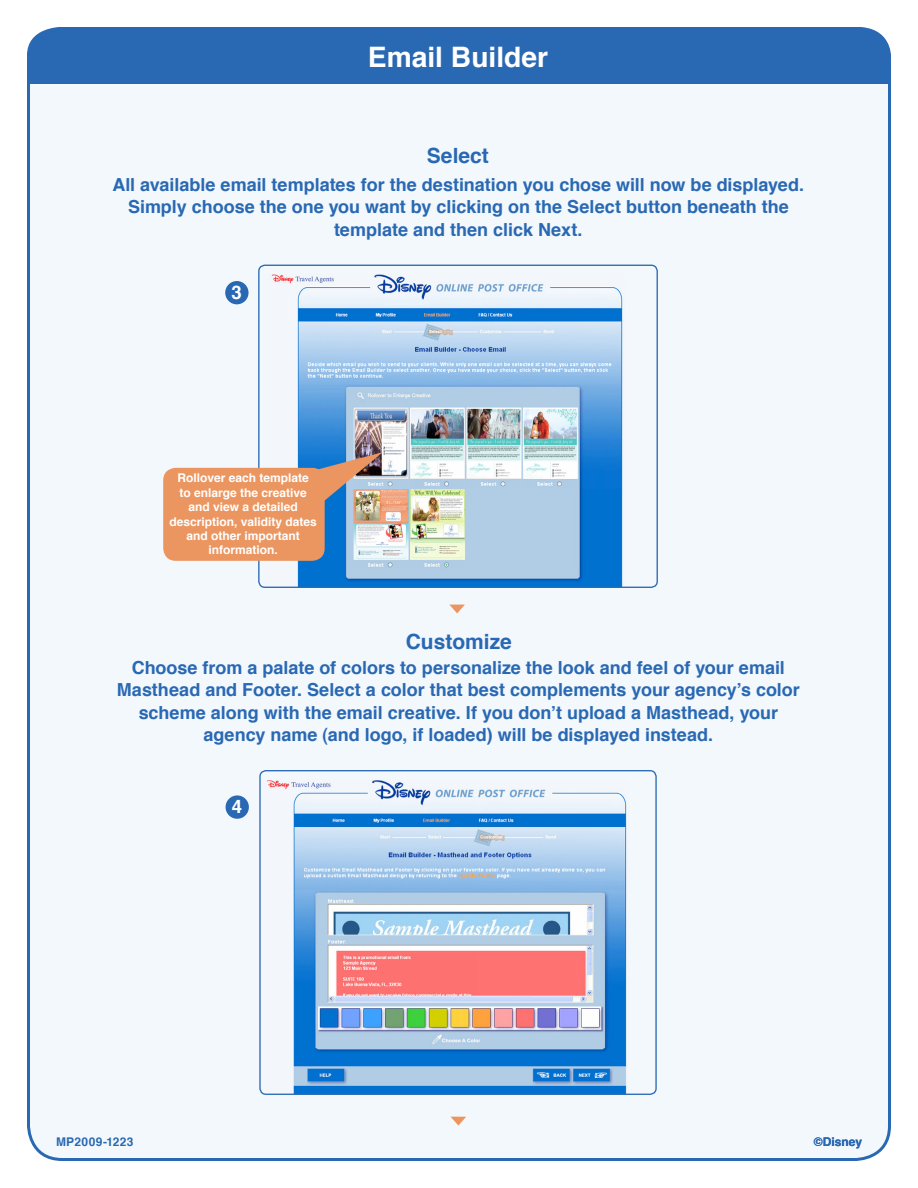
<style>
.page{position:relative;width:918px;height:1188px;background:#fff}
.page>*{position:absolute;margin:0;border:0;box-sizing:border-box;transform-origin:0 0}
.t1{font:700 28.2px "Helvetica";color:#fff}
.t2{font:700 21px "Helvetica";color:#2968b3}
.t3{font:700 18.6px "Helvetica";color:#fff}
.t4{font:700 18px/22.5px "Helvetica";color:#2968b3;text-align:center}
.t5{font:700 12px/14.4px "Helvetica";color:#fff;text-align:center}
.t6{font:700 12px "Helvetica";letter-spacing:.02em;color:#2968b3}
</style>
<div class="page">
<div style="left:28px;top:28px;width:862px;height:1132px;background:#f3f8fc;border-radius:34px"></div>
<div style="left:27px;top:27px;width:864px;height:38px;background:#2968b3"></div>
<div style="left:27px;top:65px;width:864px;height:19px;background:#2968b3"></div>
<img style="left:261px;top:780px;width:366px;height:313px">
<div style="left:259px;top:770px;width:398px;height:325px;border:1px solid #2968b3;border-radius:6px"></div>
<svg style="left:451px;top:1117px;width:15px;height:9px"></svg>
<img style="left:263px;top:274px;width:360px;height:312px">
<div style="left:258px;top:265px;width:400px;height:323px;border:1px solid #2968b3;border-radius:6px"></div>
<div style="left:163px;top:468px;width:162px;height:93px;background:#eb9660;border-radius:13px"></div>
<img style="left:290px;top:452px;width:93px;height:54px">
<div style="left:226px;top:282px;width:21px;height:21px;background:#2968b3;border-radius:50%"></div>
<div style="left:225px;top:281px;width:24px;height:23px;border:2px solid #2968b3;border-radius:50%"></div>
<div style="left:227px;top:796px;width:21px;height:22px;background:#2968b3;border-radius:50%"></div>
<div style="left:226px;top:795px;width:23px;height:24px;border:2px solid #2968b3;border-radius:50%"></div>
<svg style="left:450px;top:605px;width:15px;height:8px"></svg>
<p class="t1" style="left:368px;top:31px;width:182px">Email Builder</p>
<p class="t2" style="left:427px;top:137px;width:63px">Select</p>
<p class="t4" style="left:112px;top:172px;width:693px">All available email templates for the destination you chose will now be displayed.<br>Simply choose the one you want by clicking on the Select button beneath the template and then click Next.</p>
<p class="t3" style="left:232px;top:276px;width:12px">3</p>
<p class="t5" style="left:169px;top:470px;width:149px">Rollover each template<br>to enlarge the creative and view a detailed description, validity dates and other important information.</p>
<p class="t2" style="left:406px;top:623px;width:108px">Customize</p>
<p class="t4" style="left:117px;top:655px;width:685px">Choose from a palate of colors to personalize the look and feel of your email Masthead and Footer. Select a color that best complements your agency’s color scheme along with the email creative. If you don’t upload a Masthead, your agency name (and logo, if loaded) will be displayed instead.</p>
<p class="t3" style="left:232px;top:790px;width:12px">4</p>
<p class="t6" style="left:56px;top:1131px;width:79px">MP2009-1223</p>
<p class="t6" style="left:814px;top:1131px;width:50px">©Disney</p>
</div>
